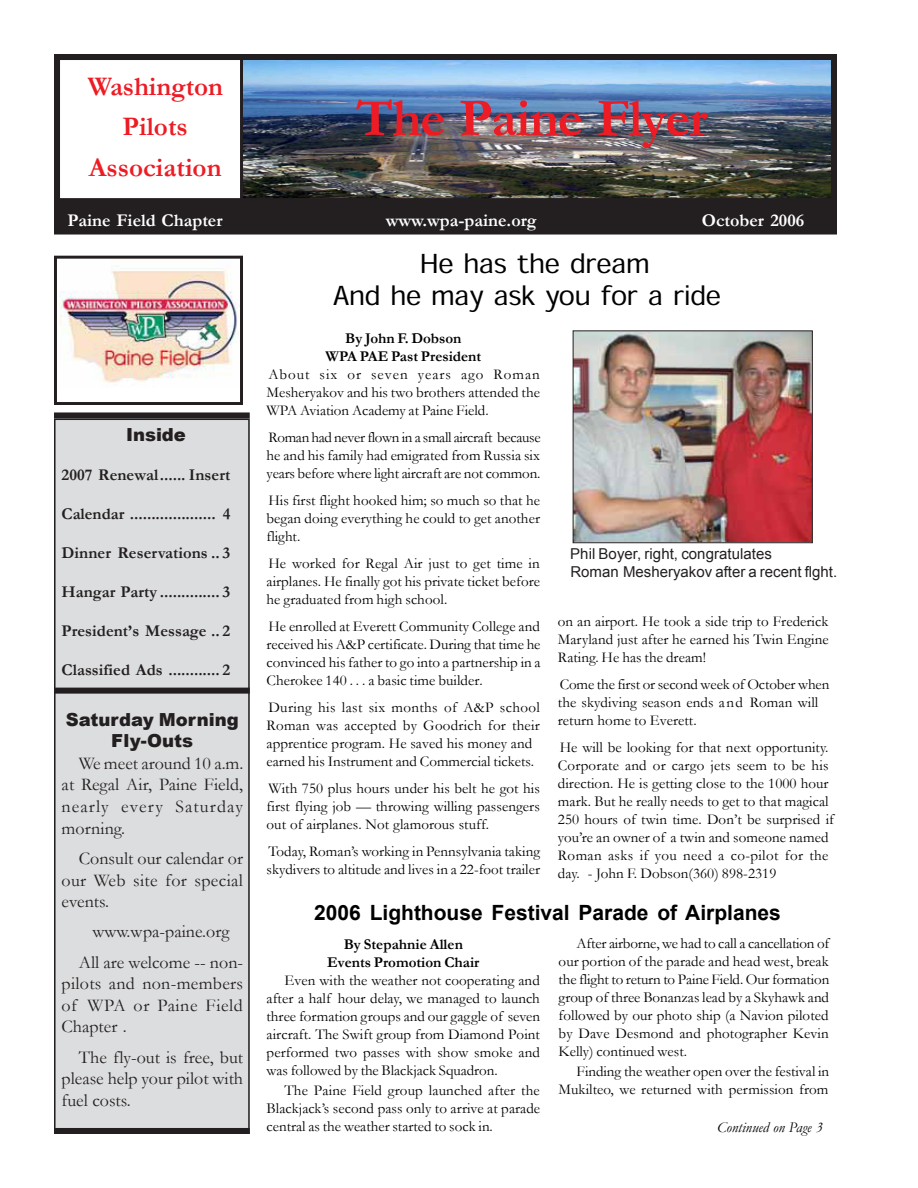
<style>
.page{position:relative;width:918px;height:1188px;background:#fff}
.page>*{position:absolute;margin:0;border:0;box-sizing:border-box;transform-origin:0 0}
.t1{font:700 54px "Garamond";letter-spacing:-.025em;color:#ed1c24}
.t2{font:27px/32.4px "Adobe Sans MM 470 820";letter-spacing:-.01em;color:#000;text-align:center}
.t3{font:700 27px/40.5px "Garamond";color:#ed1c24;text-align:center}
.t4{font:700 21px "Arial";color:#000}
.t5{font:18px/21.6px "Garamond";color:#231f20}
.t6{font:700 18px "Garamond";color:#fff}
.t7{font:900 18px/21.6px "Arial";color:#231f20;text-align:center}
.t8{font:18px/21.6px "Garamond";letter-spacing:.06em;color:#231f20}
.t9{font:18px "Garamond";letter-spacing:.02em;color:#231f20}
.t10{font:18px "Garamond";letter-spacing:.035em;color:#231f20}
.t11{font:700 16.5px "Garamond";letter-spacing:.005em;color:#231f20}
.t12{font:15px/18px "Garamond";letter-spacing:.005em;color:#000;text-align:justify}
.t13{font:700 15px/18px "Garamond";color:#000;text-align:center}
.t14{font:15px/18px "Arial";letter-spacing:.005em;color:#231f20}
.t15{font:italic 15px "Garamond";letter-spacing:.005em;color:#000}
</style>
<div class="page">
<img style="left:244px;top:61px;width:586px;height:136px">
<div style="left:55px;top:200px;width:781px;height:34px;background:#231f20"></div>
<div style="left:54px;top:199px;width:783px;height:36px;border:2px solid #231f20"></div>
<div style="left:54px;top:54px;width:783px;height:150px;border:6px solid #231f20"></div>
<svg style="left:239px;top:56px;width:5px;height:146px"></svg>
<div style="left:55px;top:419px;width:194px;height:714px;background:#dcddde"></div>
<svg style="left:54px;top:412px;width:196px;height:285px"></svg>
<img style="left:59px;top:265px;width:180px;height:118px">
<div style="left:54px;top:256px;width:189px;height:149px;border:3px solid #231f20"></div>
<svg style="left:54px;top:1125px;width:196px;height:9px"></svg>
<img style="left:575px;top:333px;width:236px;height:208px">
<div style="left:573px;top:331px;width:240px;height:212px;border:1px solid #231f20"></div>
<h2 class="t3" style="left:88px;top:66px;width:137px">Washington<br>Pilots<br>Association</h2>
<h1 class="t1" style="left:356px;top:81px;width:353px">The Paine Flyer</h1>
<p class="t6" style="left:68px;top:208px;width:157px">Paine Field Chapter</p>
<p class="t6" style="left:386px;top:208px;width:153px">www.wpa-paine.org</p>
<p class="t6" style="left:702px;top:208px;width:104px">October 2006</p>
<p class="t7" style="left:126px;top:423px;width:61px">Inside</p>
<p class="t11" style="left:62px;top:464px;width:170px">2007 Renewal ...... Insert</p>
<p class="t11" style="left:62px;top:503px;width:171px">Calendar .................... 4</p>
<p class="t11" style="left:62px;top:542px;width:170px">Dinner Reservations .. 3</p>
<p class="t11" style="left:62px;top:581px;width:170px">Hangar Party .............. 3</p>
<p class="t11" style="left:62px;top:620px;width:170px">President’s Message .. 2</p>
<p class="t11" style="left:62px;top:659px;width:170px">Classified Ads ............ 2</p>
<p class="t7" style="left:66px;top:708px;width:175px">Saturday Morning<br>Fly-Outs</p>
<p class="t5" style="left:79px;top:752px;width:166px">We meet around 10 a.m.</p>
<p class="t8" style="left:62px;top:795px;width:183px;text-indent:60px">ever y Saturday morn ng.</p>
<p class="t5" style="left:79px;top:847px;width:166px">Consult our calendar or</p>
<p class="t5" style="left:62px;top:890px;width:49px">events.</p>
<p class="t5" style="left:92px;top:920px;width:139px">www.wpa-paine.org</p>
<p class="t5" style="left:79px;top:951px;width:166px">All are welcome -- non-</p>
<p class="t5" style="left:62px;top:774px;width:183px">at Regal Air, Pa ne F d,</p>
<p class="t5" style="left:176px;top:774px;width:6px">i</p>
<p class="t5" style="left:214px;top:774px;width:17px">iel</p>
<p class="t5" style="left:62px;top:795px;width:49px;text-align:right">nearly i</p>
<p class="t9" style="left:62px;top:868px;width:183px">our Web s te for special</p>
<p class="t5" style="left:140px;top:869px;width:6px">i</p>
<p class="t5" style="left:176px;top:972px;width:69px;text-indent:-114px">pilots and non-members i</p>
<p class="t10" style="left:62px;top:993px;width:183px">of WPA or Pa ne Field</p>
<p class="t5" style="left:119px;top:1046px;width:6px">l</p>
<p class="t5" style="left:166px;top:1046px;width:6px">i</p>
<p class="t5" style="left:79px;top:1011px;width:166px;line-height:30.3px;text-indent:-17px">Chapter .<br>The f y-out s free, but</p>
<p class="t5" style="left:62px;top:1067px;width:183px">please help your pilot with fuel costs.</p>
<h2 class="t2" style="left:333px;top:249px;width:390px">He has the dream<br>And he may ask you for a ride</h2>
<p class="t13" style="left:326px;top:329px;width:157px">By John F. Dobson<br>WPA PAE Past President</p>
<p class="t12" style="left:267px;top:365px;width:275px">About six or seven years ago Roman Mesheryakov and his two brothers attended the WPA Aviation Academy at Paine Field.</p>
<p class="t12" style="left:267px;top:428px;width:276px">Roman had never flown in a small aircraft because he and his family had emigrated from Russia six years before where light aircraft are not common.</p>
<p class="t12" style="left:267px;top:491px;width:275px">His first flight hooked him; so much so that he began doing everything he could to get another flight.</p>
<p class="t12" style="left:267px;top:554px;width:275px">He worked for Regal Air just to get time in airplanes. He finally got his private ticket before he graduated from high school.</p>
<p class="t12" style="left:267px;top:617px;width:276px">He enrolled at Everett Community College and received his A&amp;P certificate. During that time he convinced his father to go into a partnership in a Cherokee 140 . . . a basic time builder.</p>
<p class="t12" style="left:267px;top:698px;width:275px;text-align:left">During his last six months of A&amp;P school Roman was accepted by Goodrich for their apprentice program. He saved his money and earned his Instrument and Commercial tickets.</p>
<p class="t12" style="left:267px;top:779px;width:275px">With 750 plus hours under his belt he got his first flying job — throwing willing passengers out of airplanes. Not glamorous stuff.</p>
<p class="t12" style="left:267px;top:842px;width:275px">Today, Roman’s working in Pennsylvania taking skydivers to altitude and lives in a 22-foot trailer</p>
<p class="t14" style="left:570px;top:545px;width:269px">Phil Boyer, right, congratulates<br>Roman Mesheryakov after a recent flght.</p>
<p class="t12" style="left:558px;top:612px;width:272px">on an airport. He took a side trip to Frederick Maryland just after he earned his Twin Engine Rating. He has the dream!</p>
<p class="t12" style="left:558px;top:675px;width:273px;text-align:left">Come the first or second week of October when the skydiving season ends a n d Roman will return home to Everett.</p>
<p class="t12" style="left:558px;top:738px;width:278px;text-align:left">He will be looking for that next opportunity.<br>Corporate and or cargo jets seem to be his direction. He is getting close to the 1000 hour mark. But he really needs to get to that magical 250 hours of twin time. Don’t be surprised if you’re an owner of a twin and someone named Roman asks if you need a co-pilot for the day. - John F. Dobson(360) 898-2319</p>
<h3 class="t4" style="left:314px;top:898px;width:468px">2006 Lighthouse Festival Parade of Airplanes</h3>
<p class="t13" style="left:327px;top:935px;width:154px">By Stepahnie Allen<br>Events Promotion Chair</p>
<p class="t12" style="left:267px;top:971px;width:275px;text-indent:18px">Even with the weather not cooperating and after a half hour delay, we managed to launch three formation groups and our gaggle of seven aircraft. The Swift group from Diamond Point performed two passes with show smoke and was followed by the Blackjack Squadron.</p>
<p class="t12" style="left:267px;top:1080px;width:275px;text-indent:18px">The Paine Field group launched after the Blackjack’s second pass only to arrive at parade central as the weather started to sock in.</p>
<p class="t12" style="left:559px;top:934px;width:272px;text-indent:18px">After airborne, we had to call a cancellation of our portion of the parade and head west, break the flight to return to Paine Field. Our formation group of three Bonanzas lead by a Skyhawk and followed by our photo ship (a Navion piloted by Dave Desmond and photographer Kevin Kelly) continued west.</p>
<p class="t12" style="left:559px;top:1062px;width:272px;text-align:right">Finding the weather open over the festival in<br>Mukilteo, we returned with permission from</p>
<p class="t15" style="left:717px;top:1117px;width:107px">Continued on Page 3</p>
</div>
